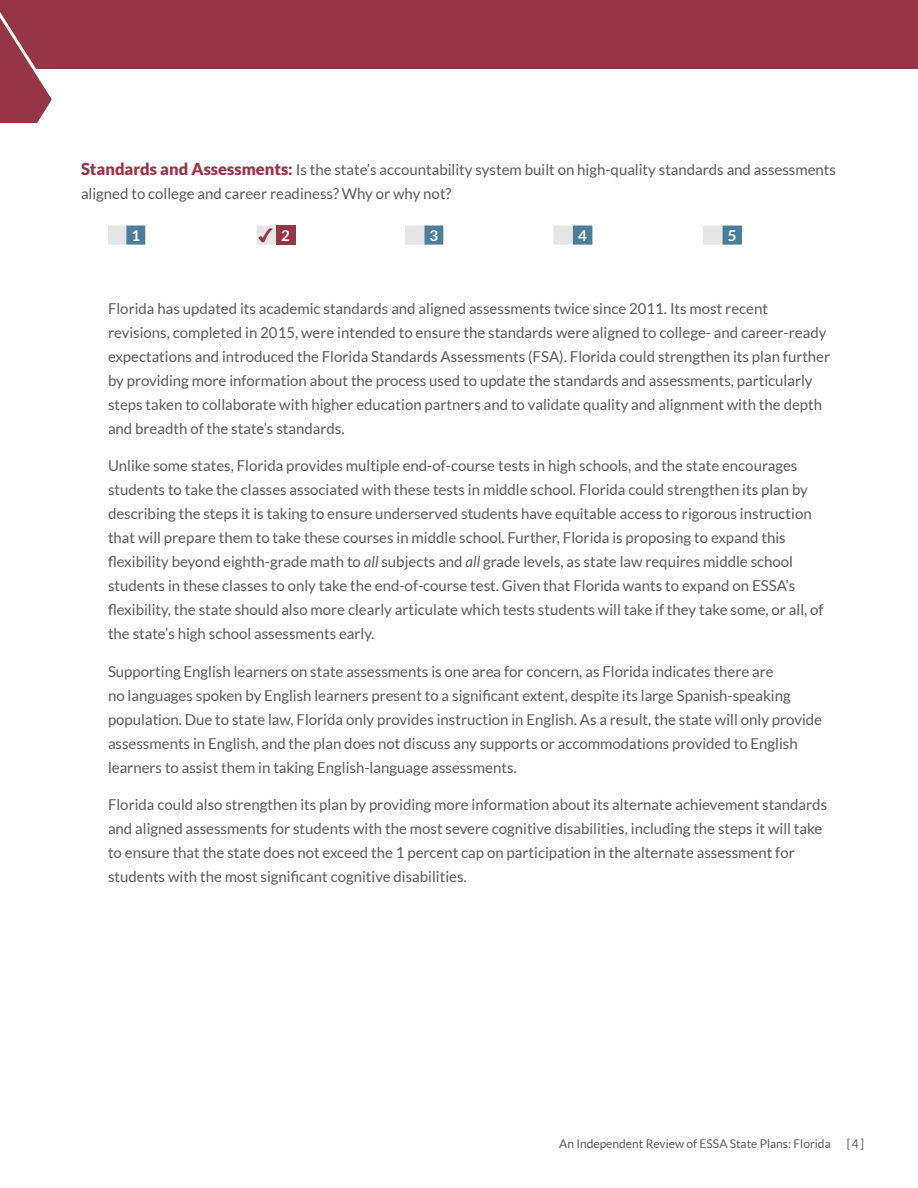
<style>
.page{position:relative;width:918px;height:1188px;background:#fff}
.page>*{position:absolute;margin:0;border:0;box-sizing:border-box;transform-origin:0 0}
.t1{font:18px "Monotype Sorts";color:#953545}
.BodyIndent{font:15px/24px "Lato";color:#5a5a5a}
.question{font:15px/24px "Lato";color:#5a5a5a}
.Header_1{font:700 15px "Lato";color:#fff}
.t2{font:12px "Lato";color:#5a5a5a}
.s1{font-weight:900;font-size:16.5px;color:#953545}
.s2{font-style:italic}
</style>
<div class="page">
<div style="left:56px;top:0;width:862px;height:69px;background:#953545"></div>
<svg style="left:0;top:0;width:56px;height:123px"></svg>
<svg style="left:108px;top:226px;width:634px;height:19px"></svg>
<div style="left:276px;top:226px;width:19px;height:19px;background:#953545"></div>
<p class="question" style="left:81px;top:158px;width:757px"><span class="s1">Standards and Assessments:</span> Is the state’s accountability system built on high-quality standards and assessments aligned to college and career readiness? Why or why not?</p>
<p class="Header_1" style="left:131px;top:227px;width:10px">1</p>
<p class="t1" style="left:258px;top:228px;width:18px">4</p>
<p class="Header_1" style="left:281px;top:227px;width:10px">2</p>
<p class="Header_1" style="left:430px;top:227px;width:10px">3</p>
<p class="Header_1" style="left:578px;top:227px;width:10px">4</p>
<p class="Header_1" style="left:728px;top:227px;width:10px">5</p>
<p class="BodyIndent" style="left:108px;top:296px;width:724px">Florida has updated its academic standards and aligned assessments twice since 2011. Its most recent revisions, completed in 2015, were intended to ensure the standards were aligned to college- and career-ready expectations and introduced the Florida Standards Assessments (FSA). Florida could strengthen its plan further by providing more information about the process used to update the standards and assessments, particularly steps taken to collaborate with higher education partners and to validate quality and alignment with the depth and breadth of the state’s standards.</p>
<p class="BodyIndent" style="left:108px;top:454px;width:717px">Unlike some states, Florida provides multiple end-of-course tests in high schools, and the state encourages students to take the classes associated with these tests in middle school. Florida could strengthen its plan by describing the steps it is taking to ensure underserved students have equitable access to rigorous instruction that will prepare them to take these courses in middle school. Further, Florida is proposing to expand this flexibility beyond eighth-grade math to <span class="s2">all</span> subjects and <span class="s2">all</span> grade levels, as state law requires middle school students in these classes to only take the end-of-course test. Given that Florida wants to expand on ESSA’s flexibility, the state should also more clearly articulate which tests students will take if they take some, or all, of the state’s high school assessments early.</p>
<p class="BodyIndent" style="left:108px;top:659px;width:716px">Supporting English learners on state assessments is one area for concern, as Florida indicates there are<br>no languages spoken by English learners present to a significant extent, despite its large Spanish-speaking population. Due to state law, Florida only provides instruction in English. As a result, the state will only provide assessments in English, and the plan does not discuss any supports or accommodations provided to English learners to assist them in taking English-language assessments.</p>
<p class="BodyIndent" style="left:108px;top:793px;width:721px">Florida could also strengthen its plan by providing more information about its alternate achievement standards and aligned assessments for students with the most severe cognitive disabilities, including the steps it will take to ensure that the state does not exceed the 1 percent cap on participation in the alternate assessment for students with the most significant cognitive disabilities.</p>
<p class="t2" style="left:559px;top:1136px;width:273px">An Independent Review of ESSA State Plans: Florida</p>
<p class="t2" style="left:847px;top:1136px;width:19px">[4]</p>
</div>
